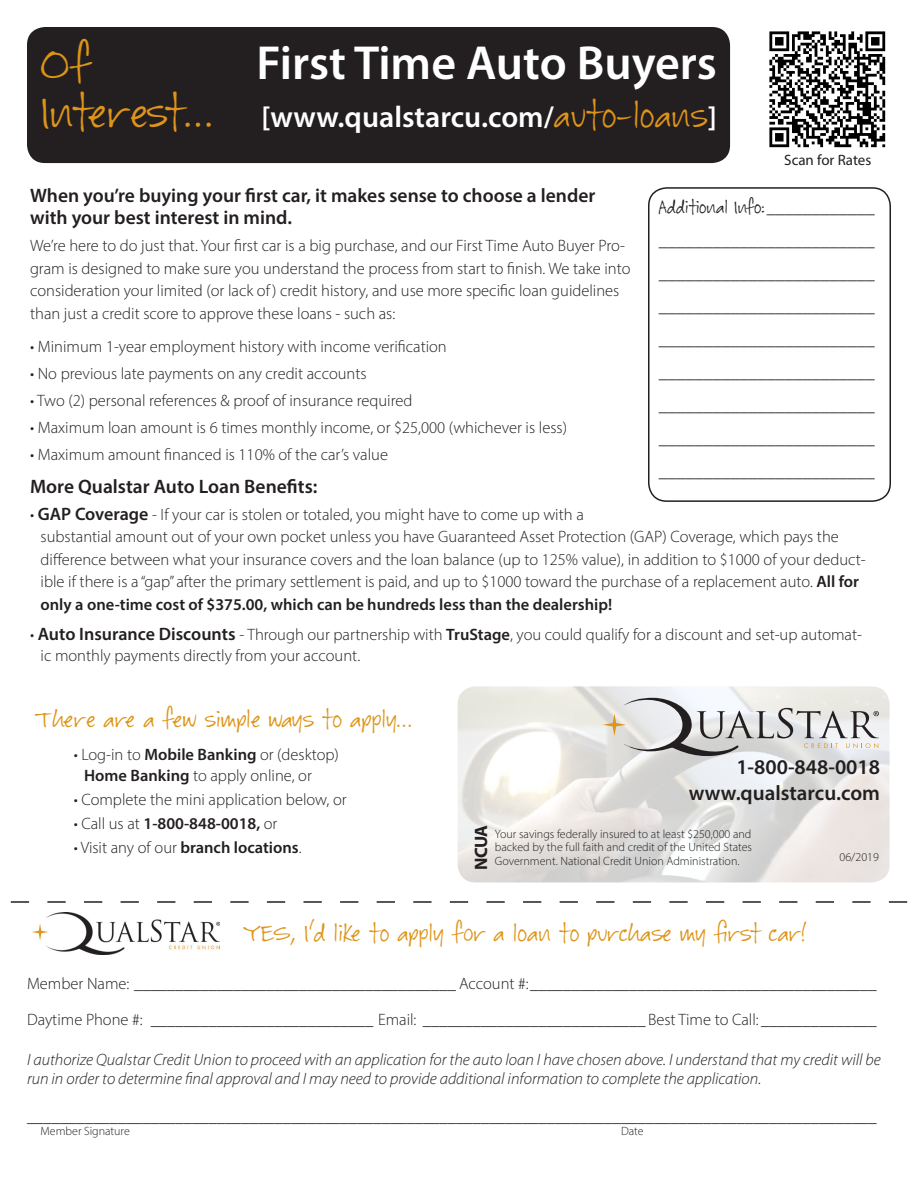
<style>
.page{position:relative;width:918px;height:1188px;background:#fff}
.page>*{position:absolute;margin:0;border:0;box-sizing:border-box;transform-origin:0 0}
.t1{font:600 48px "Myriad Pro";color:#fff}
.t2{font:45px "GFY Jeanna";color:#de9418}
.t3{font:600 30px "Myriad Pro";color:#fff}
.t4{font:24px "GFY Jeanna";color:#de9418}
.t5{font:600 21px "Myriad Pro";color:#231f20}
.t6{font:600 19.5px/22.5px "Myriad Pro";color:#231f20}
.t7{font:18px "Times";color:#231f20}
.t8{font:18px "GFY Jeanna";color:#231f20}
.t9{font:700 18px "Myriad Pro";color:#231f20}
.t10{font:300 16.5px/22.5px "Myriad Pro";color:#231f20}
.t11{font:italic 300 16.5px/19.8px "Myriad Pro";color:#231f20}
.t12{font:600 16.5px "Myriad Pro";color:#231f20}
.t13{font:15px "Myriad Pro";color:#231f20}
.t14{font:300 12px/13.5px "Myriad Pro";color:#231f20;text-align:justify}
.s1{font-family:"GFY Jeanna";font-weight:400;font-size:45px;color:#de9418}
.s2{font-family:"GFY Jeanna";font-weight:400;font-size:36px;color:#de9418}
.s3{font-weight:600;font-size:18px}
.s4{font-weight:600}
.s5{font-family:"Times"}
.s6{font-weight:300}
</style>
<div class="page">
<img style="left:458px;top:686px;width:432px;height:196px">
<div style="left:27px;top:27px;width:703px;height:136px;background:#231f20;border-radius:18px"></div>
<div style="left:648px;top:187px;width:243px;height:315px;border:2px solid #231f20;border-radius:18px"></div>
<img style="left:769px;top:31px;width:117px;height:117px">
<svg style="left:11px;top:901px;width:896px;height:2px"></svg>
<img style="left:33px;top:913px;width:187px;height:41px">
<svg style="left:603px;top:698px;width:276px;height:60px"></svg>
<p class="t2" style="left:41px;top:37px;width:53px">Of</p>
<p class="t1" style="left:256px;top:32px;width:462px">First Time Auto Buyers</p>
<p class="t3" style="left:41px;top:98px;width:678px"><span class="s1">Interest...</span> [www.qualstarcu.com/<span class="s2">auto-loans</span>]</p>
<p class="t13" style="left:784px;top:150px;width:89px">Scan for Rates</p>
<p class="t6" style="left:30px;top:184px;width:567px">When you’re buying your first car, it makes sense to choose a lender with your best interest in mind.</p>
<p class="t10" style="left:30px;top:234px;width:602px">We’re here to do just that. Your first car is a big purchase, and our First Time Auto Buyer Pro&shy;gram is designed to make sure you understand the process from start to finish. We take into consideration your limited (or lack of ) credit history, and use more specific loan guidelines than just a credit score to approve these loans - such as:</p>
<p class="t10" style="left:30px;top:335px;width:418px">• Minimum 1-year employment history with income verification</p>
<p class="t10" style="left:30px;top:362px;width:338px">• No previous late payments on any credit accounts</p>
<p class="t10" style="left:30px;top:389px;width:384px">• Two (2) personal references &amp; proof of insurance required</p>
<p class="t10" style="left:30px;top:416px;width:538px">• Maximum loan amount is 6 times monthly income, or $25,000 (whichever is less)</p>
<p class="t10" style="left:30px;top:443px;width:359px">• Maximum amount financed is 110% of the car’s value</p>
<p class="t6" style="left:30px;top:475px;width:289px">More Qualstar Auto Loan Benefits:</p>
<p class="t10" style="left:41px;top:503px;width:827px;text-indent:-10px">• <span class="s3">GAP Coverage</span> - If your car is stolen or totaled, you might have to come up with a<br>substantial amount out of your own pocket unless you have Guaranteed Asset Protection (GAP) Coverage, which pays the difference between what your insurance covers and the loan balance (up to 125% value), in addition to $1000 of your deduct&shy;ible if there is a “gap” after the primary settlement is paid, and up to $1000 toward the purchase of a replacement auto. <span class="s4">All for only a one-time cost of $375.00, which can be hundreds less than the dealership!</span></p>
<p class="t10" style="left:41px;top:624px;width:823px;line-height:21px;text-indent:-10px">• <span class="s3">Auto Insurance Discounts</span> - Through our partnership with <span class="s4">TruStage</span>, you could qualify for a discount and set-up automat&shy;ic monthly payments directly from your account.</p>
<p class="t8" style="left:659px;top:197px;width:217px">Additional Info:<span class="s5">____________</span></p>
<p class="t7" style="left:659px;top:223px;width:217px">________________________</p>
<p class="t7" style="left:659px;top:256px;width:217px">________________________</p>
<p class="t7" style="left:659px;top:289px;width:217px">________________________</p>
<p class="t7" style="left:659px;top:322px;width:217px">________________________</p>
<p class="t7" style="left:659px;top:355px;width:217px">________________________</p>
<p class="t7" style="left:659px;top:388px;width:217px">________________________</p>
<p class="t7" style="left:659px;top:421px;width:217px">________________________</p>
<p class="t7" style="left:659px;top:454px;width:217px">________________________</p>
<p class="t4" style="left:35px;top:705px;width:381px">There are a few simple ways to apply...</p>
<p class="t10" style="left:84px;top:744px;width:256px;line-height:21px;text-indent:-10px">• Log-in to <span class="s4">Mobile Banking</span> or (desktop)<br><span class="s4">Home Banking</span> to apply online, or</p>
<p class="t10" style="left:74px;top:788px;width:275px">• Complete the mini application below, or</p>
<p class="t12" style="left:74px;top:813px;width:205px"><span class="s6">• Call us at</span> 1-800-848-0018, <span class="s6">or</span></p>
<p class="t10" style="left:74px;top:836px;width:229px">• Visit any of our <span class="s4">branch locations</span>.</p>
<p class="t5" style="left:736px;top:754px;width:145px">1-800-848-0018</p>
<p class="t5" style="left:689px;top:779px;width:193px">www.qualstarcu.com</p>
<p class="t14" style="left:495px;top:827px;width:259px">Your savings federally insured to at least $250,000 and backed by the full faith and credit of the United States Government. National Credit Union Administration.</p>
<p class="t9" style="left:469px;top:870px;width:46px;rotate:-90deg">NCUA</p>
<p class="t14" style="left:840px;top:851px;width:41px">06/2019</p>
<p class="t4" style="left:243px;top:919px;width:567px">YES, I’d like to apply for a loan to purchase my first car!</p>
<p class="t10" style="left:27px;top:972px;width:851px">Member Name: _______________________________________ Account #:__________________________________________</p>
<p class="t10" style="left:27px;top:1008px;width:851px">Daytime Phone #: ___________________________ Email: ___________________________ Best Time to Call: ______________</p>
<p class="t11" style="left:27px;top:1049px;width:855px">I authorize Qualstar Credit Union to proceed with an application for the auto loan I have chosen above. I understand that my credit will be run in order to determine final approval and I may need to provide additional information to complete the application.</p>
<p class="t10" style="left:27px;top:1105px;width:851px">_______________________________________________________________________________________________________</p>
<p class="t14" style="left:40px;top:1125px;width:91px">Member Signature</p>
<p class="t14" style="left:621px;top:1125px;width:24px">Date</p>
</div>
